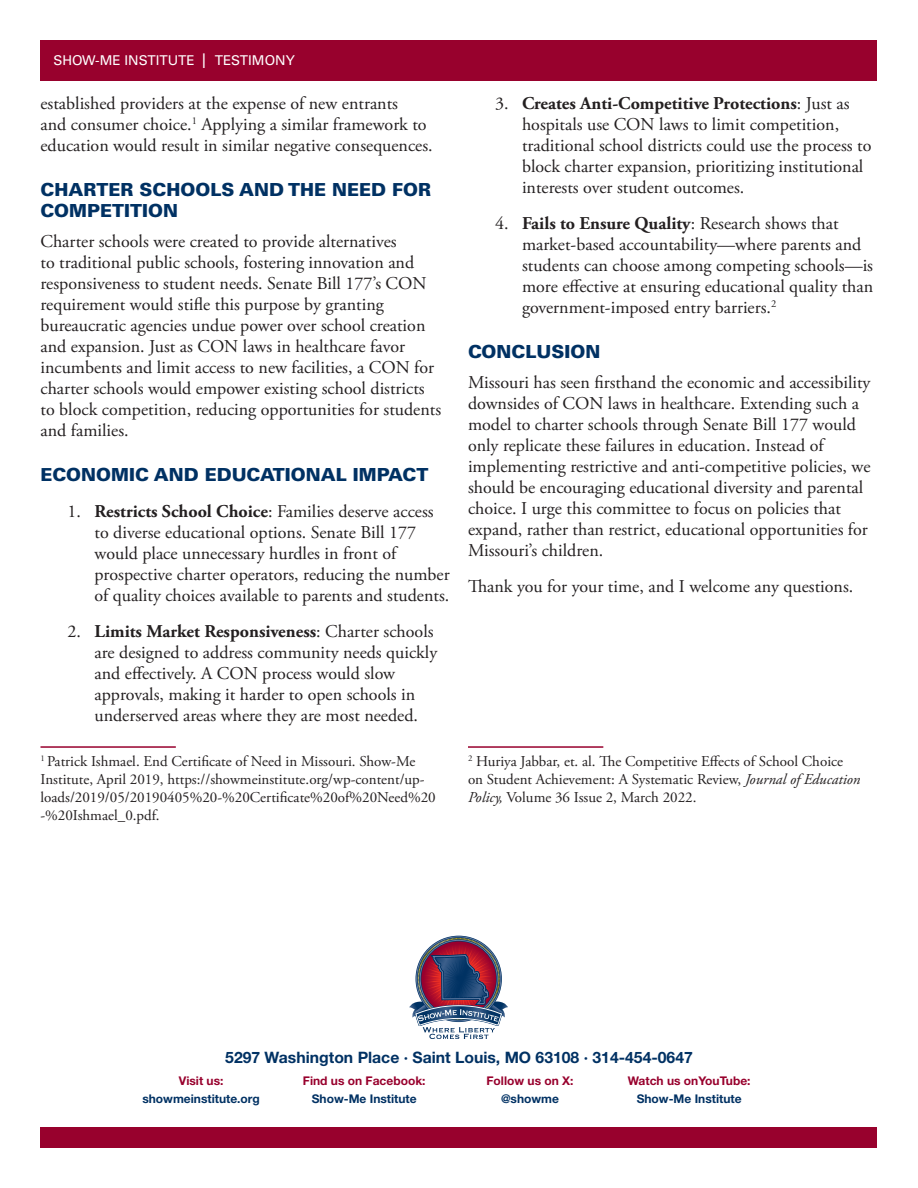
<style>
.page{position:relative;width:918px;height:1188px;background:#fff}
.page>*{position:absolute;margin:0;border:0;box-sizing:border-box;transform-origin:0 0}
.Normal__Web{font:18px/21px "Adobe Garamond Pro";color:#231f20}
.Normal__Web-2{font:900 18px/21px "Univers LT Std";color:#003163}
.Testimony_Header{font:700 15.75px "Helvetica Neue LT Std";color:#003163}
.t1{font:15px/18px "Adobe Garamond Pro";color:#231f20}
.t2{font:13.5px "Univers LT Std";color:#fff}
.Testimony_Header-2{font:700 12px/18px "Helvetica Neue LT Std";color:#98012d;text-align:center}
.Testimony_Header-3{font:700 12px/18px "Helvetica Neue LT Std";color:#003163;text-align:center}
.s1{font-size:20.25px}
.s2{font-weight:700}
.s3{font-family:"Univers LT Std";font-weight:900;color:#003163}
.s4{font-style:italic}
.s5{color:#98012d}
.s6{color:#003163}
</style>
<div class="page">
<div style="left:40px;top:40px;width:838px;height:41px;background:#98012d"></div>
<div style="left:40px;top:1127px;width:838px;height:21px;background:#98012d"></div>
<svg style="left:409px;top:942px;width:99px;height:97px"></svg>
<hr style="left:468px;top:746px;width:135px;height:2px;background:#98012d">
<hr style="left:40px;top:746px;width:136px;height:2px;background:#98012d">
<p class="t2" style="left:54px;top:53px;width:243px">SHOW-ME INSTITUTE <span class="s1">I</span> TESTIMONY</p>
<p class="Normal__Web" style="left:40px;top:93px;width:394px">established providers at the expense of new entrants<br>and consumer choice.<sup>1</sup> Applying a similar framework to education would result in similar negative consequences.</p>
<p class="Normal__Web-2" style="left:40px;top:179px;width:392px">CHARTER SCHOOLS AND THE NEED FOR<br>COMPETITION</p>
<p class="Normal__Web" style="left:40px;top:231px;width:402px">Charter schools were created to provide alternatives<br>to traditional public schools, fostering innovation and responsiveness to student needs. Senate Bill 177’s CON requirement would stifle this purpose by granting bureaucratic agencies undue power over school creation and expansion. Just as CON laws in healthcare favor incumbents and limit access to new facilities, a CON for charter schools would empower existing school districts to block competition, reducing opportunities for students and families.</p>
<p class="Normal__Web-2" style="left:40px;top:464px;width:389px">ECONOMIC AND EDUCATIONAL IMPACT</p>
<p class="Normal__Web" style="left:94px;top:501px;width:357px;text-indent:-27px">1. <span class="s2">Restricts School Choice</span>: Families deserve access to diverse educational options. Senate Bill 177 would place unnecessary hurdles in front of prospective charter operators, reducing the number of quality choices available to parents and students.</p>
<p class="Normal__Web" style="left:94px;top:621px;width:344px;text-indent:-27px">2. <span class="s2">Limits Market Responsiveness</span>: Charter schools are designed to address community needs quickly and effectively. A CON process would slow approvals, making it harder to open schools in underserved areas where they are most needed.</p>
<p class="t1" style="left:40px;top:753px;width:397px"><sup>1</sup> Patrick Ishmael. End Certificate of Need in Missouri. Show-Me Institute, April 2019, https://showmeinstitute.org/wp-content/up&shy;loads/2019/05/20190405%20-%20Certificate%20of%20Need%20 -%20Ishmael_0.pdf.</p>
<p class="Normal__Web" style="left:522px;top:93px;width:351px;text-indent:-27px">3. <span class="s2">Creates Anti-Competitive Protections</span>: Just as hospitals use CON laws to limit competition, traditional school districts could use the process to block charter expansion, prioritizing institutional interests over student outcomes.</p>
<p class="Normal__Web" style="left:522px;top:213px;width:353px;text-indent:-27px">4. <span class="s2">Fails to Ensure Quality</span>: Research shows that market-based accountability—where parents and students can choose among competing schools—is more effective at ensuring educational quality than government-imposed entry barriers.<sup>2</sup></p>
<p class="Normal__Web" style="left:468px;top:338px;width:404px;line-height:30px"><span class="s3">CONCLUSION<br></span>Missouri has seen firsthand the economic and accessibility</p>
<p class="Normal__Web" style="left:468px;top:393px;width:404px">downsides of CON laws in healthcare. Extending such a model to charter schools through Senate Bill 177 would only replicate these failures in education. Instead of implementing restrictive and anti-competitive policies, we should be encouraging educational diversity and parental choice. I urge this committee to focus on policies that expand, rather than restrict, educational opportunities for Missouri’s children.</p>
<p class="Normal__Web" style="left:468px;top:576px;width:387px">Thank you for your time, and I welcome any questions.</p>
<p class="t1" style="left:468px;top:753px;width:394px"><sup>2</sup> Huriya Jabbar, et. al. The Competitive Effects of School Choice on Student Achievement: A Systematic Review, <span class="s4">Journal of Education<br>Policy,</span> Volume 36 Issue 2, March 2022.</p>
<p class="Testimony_Header" style="left:225px;top:1048px;width:469px">5297 Washington Place · Saint Louis, MO 63108 · 314-454-0647</p>
<p class="Testimony_Header-3" style="left:142px;top:1072px;width:119px"><span class="s5">Visit us: </span>showmeinstitute.org</p>
<p class="Testimony_Header-2" style="left:303px;top:1072px;width:124px">Find us on Facebook:<br><span class="s6">Show-Me Institute</span></p>
<p class="Testimony_Header-2" style="left:487px;top:1072px;width:89px">Follow us on X: <span class="s6">@showme</span></p>
<p class="Testimony_Header-2" style="left:628px;top:1072px;width:124px">Watch us onYouTube:<br><span class="s6">Show-Me Institute</span></p>
</div>
